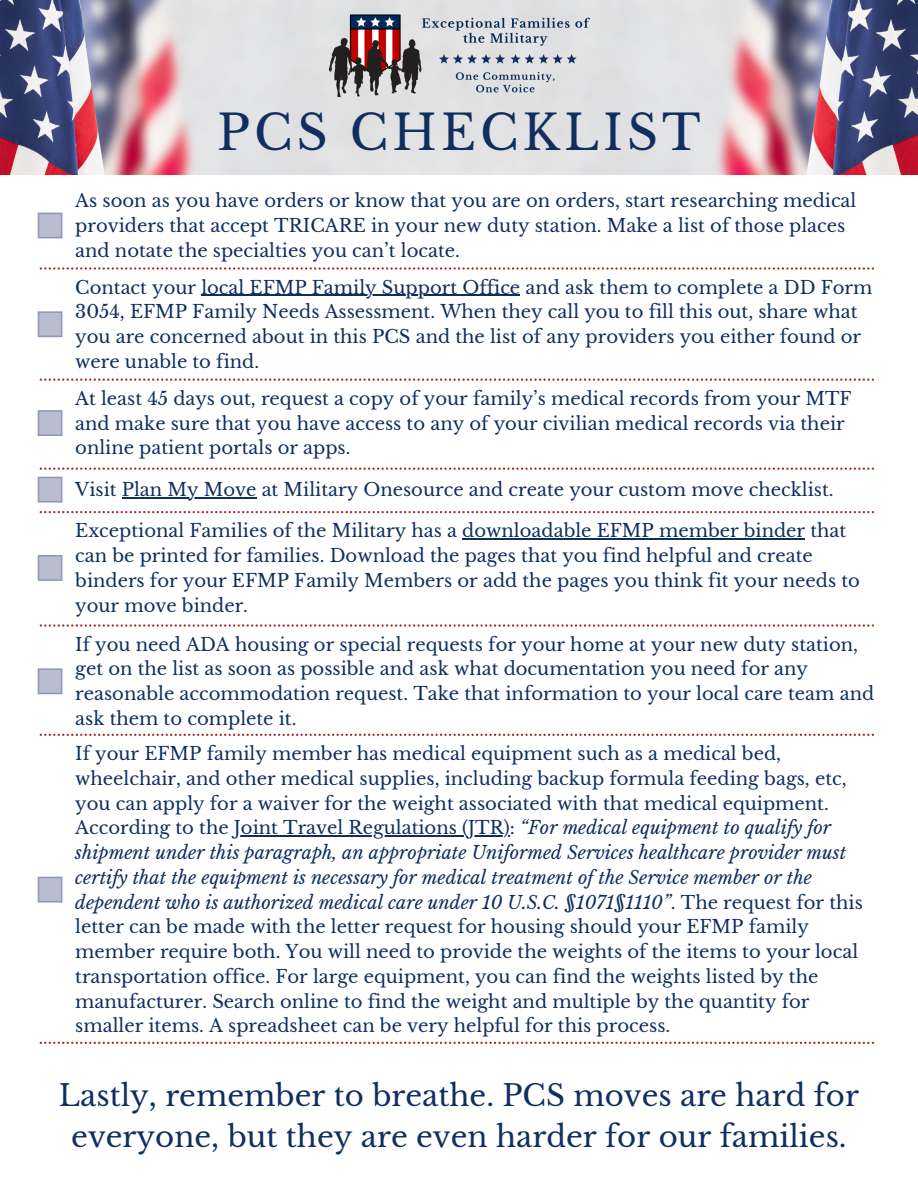
<style>
.page{position:relative;width:918px;height:1188px;background:#fff}
.page>*{position:absolute;margin:0;border:0;box-sizing:border-box;transform-origin:0 0}
.t1{font:48px "Libre Baskerville";letter-spacing:.085em;color:#102f60}
.t2{font:29.25px/40.5px "Libre Baskerville";color:#102f60;text-align:center}
.t3{font:18px/24.8px "Libre Baskerville";color:#102f60}
.s1{font-style:italic}
</style>
<div class="page">
<img style="left:482px;top:0;width:436px;height:175px">
<img style="left:0;top:0;width:482px;height:175px">
<svg style="left:40px;top:267px;width:834px;height:3px"></svg>
<svg style="left:38px;top:213px;width:24px;height:25px"></svg>
<div style="left:38px;top:411px;width:24px;height:24px;background:#b9bdcf"></div>
<hr style="left:39px;top:434px;width:22px;height:2px;background:#9198b6">
<svg style="left:61px;top:410px;width:1px;height:26px"></svg>
<svg style="left:38px;top:410px;width:1px;height:26px"></svg>
<hr style="left:39px;top:410px;width:22px;height:2px;background:#9198b6">
<svg style="left:38px;top:477px;width:24px;height:26px"></svg>
<div style="left:38px;top:556px;width:24px;height:24px;background:#b9bdcf"></div>
<hr style="left:39px;top:579px;width:22px;height:2px;background:#9198b6">
<svg style="left:61px;top:555px;width:1px;height:26px"></svg>
<svg style="left:38px;top:555px;width:1px;height:26px"></svg>
<hr style="left:39px;top:555px;width:22px;height:2px;background:#9198b6">
<svg style="left:38px;top:668px;width:24px;height:26px"></svg>
<hr style="left:39px;top:668px;width:22px;height:2px;background:#9198b6">
<svg style="left:38px;top:877px;width:24px;height:26px"></svg>
<svg style="left:38px;top:311px;width:24px;height:26px"></svg>
<hr style="left:39px;top:311px;width:22px;height:2px;background:#9198b6">
<svg style="left:40px;top:379px;width:834px;height:2px"></svg>
<svg style="left:40px;top:468px;width:834px;height:2px"></svg>
<svg style="left:40px;top:511px;width:834px;height:2px"></svg>
<svg style="left:40px;top:624px;width:834px;height:3px"></svg>
<svg style="left:40px;top:734px;width:834px;height:2px"></svg>
<svg style="left:40px;top:1042px;width:834px;height:2px"></svg>
<img style="left:318px;top:0;width:282px;height:111px">
<hr style="left:201px;top:295px;width:49px;height:1px;background:#102f60">
<hr style="left:250px;top:295px;width:270px;height:1px;background:#102f60">
<hr style="left:122px;top:497px;width:135px;height:1px;background:#102f60">
<hr style="left:462px;top:538px;width:343px;height:2px;background:#102f60">
<hr style="left:234px;top:835px;width:276px;height:2px;background:#102f60">
<p class="t1" style="left:217px;top:104px;width:485px">PCS CHECKLIST</p>
<p class="t3" style="left:75px;top:189px;width:783px">As soon as you have orders or know that you are on orders, start researching medical providers that accept TRICARE in your new duty station. Make a list of those places and notate the specialties you can’t locate.</p>
<p class="t3" style="left:75px;top:275px;width:799px">Contact your local EFMP Family Support Office and ask them to complete a DD Form 3054, EFMP Family Needs Assessment. When they call you to fill this out, share what you are concerned about in this PCS and the list of any providers you either found or were unable to find.</p>
<p class="t3" style="left:75px;top:386px;width:778px">At least 45 days out, request a copy of your family’s medical records from your MTF and make sure that you have access to any of your civilian medical records via their online patient portals or apps.</p>
<p class="t3" style="left:75px;top:477px;width:760px">Visit Plan My Move at Military Onesource and create your custom move checklist.</p>
<p class="t3" style="left:75px;top:519px;width:786px">Exceptional Families of the Military has a downloadable EFMP member binder that can be printed for families. Download the pages that you find helpful and create binders for your EFMP Family Members or add the pages you think fit your needs to your move binder.</p>
<p class="t3" style="left:75px;top:632px;width:800px">If you need ADA housing or special requests for your home at your new duty station, get on the list as soon as possible and ask what documentation you need for any reasonable accommodation request. Take that information to your local care team and ask them to complete it.</p>
<p class="t3" style="left:75px;top:741px;width:789px">If your EFMP family member has medical equipment such as a medical bed, wheelchair, and other medical supplies, including backup formula feeding bags, etc, you can apply for a waiver for the weight associated with that medical equipment.<br>According to the Joint Travel Regulations (JTR): <span class="s1">“For medical equipment to qualify for shipment under this paragraph, an appropriate Uniformed Services healthcare provider must certify that the equipment is necessary for medical treatment of the Service member or the dependent who is authorized medical care under 10 U.S.C. §1071§1110”</span>. The request for this letter can be made with the letter request for housing should your EFMP family member require both. You will need to provide the weights of the items to your local transportation office. For large equipment, you can find the weights listed by the manufacturer. Search online to find the weight and multiple by the quantity for smaller items. A spreadsheet can be very helpful for this process.</p>
<p class="t2" style="left:59px;top:1076px;width:802px">Lastly, remember to breathe. PCS moves are hard for everyone, but they are even harder for our families.</p>
</div>
